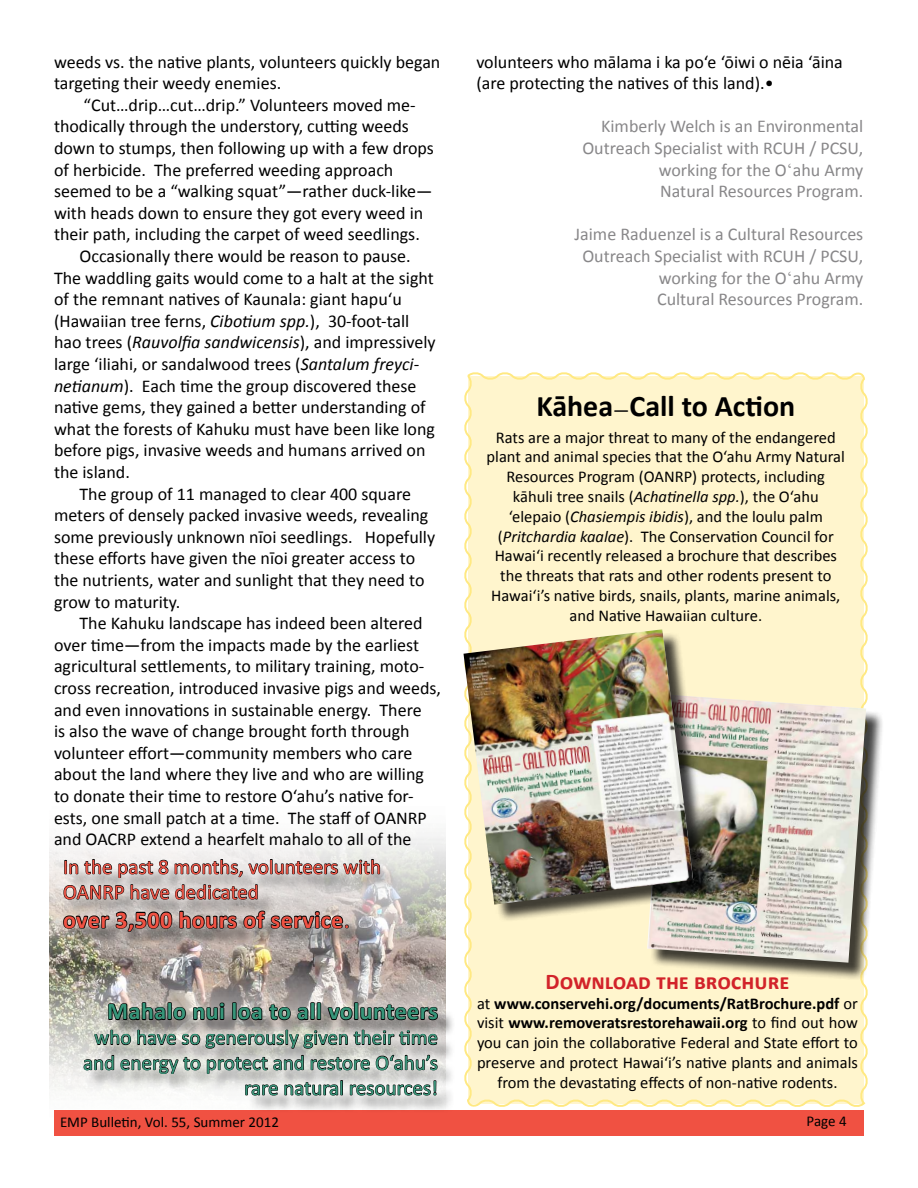
<style>
.page{position:relative;width:918px;height:1188px;background:#fff}
.page>*{position:absolute;margin:0;border:0;box-sizing:border-box;transform-origin:0 0}
.t1{font:700 30px "Calibri";color:#000}
.t2{font:700 24px "Calibri";color:#369579}
.t3{font:700 24px "Calibri";letter-spacing:.02em;color:#f05142}
.t4{font:700 22.5px "Calibri";color:#d2232a}
.t5{font:21px/25.2px "Calibri";color:#369579;text-align:right}
.t6{font:21px/25.2px "Calibri";color:#f05142}
.t7{font:18px/21.6px "Calibri";color:#000}
.t8{font:18px/21.6px "Calibri";color:#888789;text-align:right}
.t9{font:16.5px/19.8px "Calibri";color:#000;text-align:center}
.t10{font:15px "Calibri";color:#000}
.s1{font-style:italic}
.s2{font-weight:400}
.s3{font-family:"Times New Roman"}
.s4{font-weight:400;font-size:18px}
.s5{font-weight:700}
</style>
<div class="page">
<img style="left:50px;top:832px;width:396px;height:279px">
<div style="left:463px;top:372px;width:405px;height:735px;background:#fff5cd"></div>
<div style="left:54px;top:1111px;width:810px;height:25px;background:#f05142"></div>
<div style="left:649px;top:697px;width:235px;height:283px;background:#000;opacity:.75"></div>
<img style="left:647px;top:694px;width:219px;height:269px">
<div style="left:466px;top:632px;width:245px;height:290px;background:#000;opacity:.75"></div>
<img style="left:464px;top:629px;width:229px;height:276px">
<div style="left:86px;top:1004px;width:370px;height:109px;background:#000;opacity:.51"></div>
<svg style="left:94px;top:997px;width:345px;height:52px;background:#93908b"></svg>
<svg style="left:83px;top:1055px;width:31px;height:16px"></svg>
<svg style="left:120px;top:1057px;width:81px;height:17px"></svg>
<svg style="left:207px;top:1055px;width:97px;height:19px;background:#9b9c99"></svg>
<svg style="left:310px;top:1057px;width:60px;height:14px"></svg>
<svg style="left:376px;top:1055px;width:62px;height:16px"></svg>
<svg style="left:245px;top:1084px;width:33px;height:12px"></svg>
<svg style="left:284px;top:1080px;width:59px;height:16px"></svg>
<svg style="left:350px;top:1080px;width:87px;height:16px"></svg>
<div style="left:65px;top:862px;width:333px;height:87px;background:#000;opacity:.5"></div>
<svg style="left:64px;top:859px;width:48px;height:16px"></svg>
<svg style="left:118px;top:859px;width:262px;height:19px;background:#a6a4a2"></svg>
<svg style="left:63px;top:885px;width:61px;height:15px"></svg>
<svg style="left:130px;top:884px;width:128px;height:16px;background:#8c8887"></svg>
<svg style="left:62px;top:907px;width:287px;height:31px;background:#8c8683"></svg>
<p class="t7" style="left:54px;top:51px;width:388px">weeds vs. the native plants, volunteers quickly began targeting their weedy enemies.</p>
<p class="t7" style="left:84px;top:94px;width:334px">“Cut…drip…cut…drip.” Volunteers moved me-</p>
<p class="t7" style="left:54px;top:116px;width:356px">thodically through the understory, cutting weeds</p>
<p class="t7" style="left:54px;top:137px;width:382px">down to stumps, then following up with a few drops</p>
<p class="t7" style="left:54px;top:159px;width:341px">of herbicide. The preferred weeding approach</p>
<p class="t7" style="left:54px;top:180px;width:380px">seemed to be a “walking squat”—rather duck-like—</p>
<p class="t7" style="left:54px;top:202px;width:371px">with heads down to ensure they got every weed in</p>
<p class="t7" style="left:54px;top:224px;width:367px">their path, including the carpet of weed seedlings.</p>
<p class="t7" style="left:80px;top:245px;width:333px">Occasionally there would be reason to pause.</p>
<p class="t7" style="left:54px;top:267px;width:381px">The waddling gaits would come to a halt at the sight</p>
<p class="t7" style="left:54px;top:288px;width:349px">of the remnant natives of Kaunala: giant hapu‘u</p>
<p class="t7" style="left:54px;top:310px;width:357px">(Hawaiian tree ferns, <span class="s1">Cibotium spp.</span>), 30-foot-tall</p>
<p class="t7" style="left:54px;top:332px;width:383px">hao trees (<span class="s1">Rauvolfia sandwicensis</span>), and impressively</p>
<p class="t7" style="left:54px;top:353px;width:367px">large ‘iliahi, or sandalwood trees (<span class="s1">Santalum freyci-</span></p>
<p class="t7" style="left:54px;top:375px;width:364px"><span class="s1">netianum</span>). Each time the group discovered these</p>
<p class="t7" style="left:54px;top:396px;width:373px">native gems, they gained a better understanding of</p>
<p class="t7" style="left:54px;top:418px;width:382px">what the forests of Kahuku must have been like long</p>
<p class="t7" style="left:54px;top:440px;width:373px">before pigs, invasive weeds and humans arrived on</p>
<p class="t7" style="left:54px;top:461px;width:77px">the island.</p>
<p class="t7" style="left:80px;top:483px;width:333px">The group of 11 managed to clear 400 square</p>
<p class="t7" style="left:54px;top:504px;width:376px">meters of densely packed invasive weeds, revealing</p>
<p class="t7" style="left:54px;top:526px;width:383px">some previously unknown nīoi seedlings. Hopefully</p>
<p class="t7" style="left:54px;top:548px;width:363px">these efforts have given the nīoi greater access to</p>
<p class="t7" style="left:54px;top:569px;width:372px">the nutrients, water and sunlight that they need to</p>
<p class="t7" style="left:54px;top:591px;width:128px">grow to maturity.</p>
<p class="t7" style="left:80px;top:612px;width:345px">The Kahuku landscape has indeed been altered</p>
<p class="t7" style="left:54px;top:634px;width:367px">over time—from the impacts made by the earliest</p>
<p class="t7" style="left:54px;top:656px;width:372px">agricultural settlements, to military training, moto-</p>
<p class="t7" style="left:54px;top:677px;width:388px">cross recreation, introduced invasive pigs and weeds,</p>
<p class="t7" style="left:54px;top:699px;width:369px">and even innovations in sustainable energy. There</p>
<p class="t7" style="left:54px;top:720px;width:357px">is also the wave of change brought forth through</p>
<p class="t7" style="left:54px;top:742px;width:360px">volunteer effort—community members who care</p>
<p class="t7" style="left:54px;top:764px;width:371px">about the land where they live and who are willing</p>
<p class="t7" style="left:54px;top:785px;width:361px">to donate their time to restore O‘ahu’s native for-</p>
<p class="t7" style="left:54px;top:807px;width:374px">ests, one small patch at a time. The staff of OANRP</p>
<p class="t7" style="left:54px;top:828px;width:359px">and OACRP extend a hearfelt mahalo to all of the</p>
<p class="t6" style="left:63px;top:854px;width:320px">In the past 8 months, volunteers with<br>OANRP have dedicated</p>
<h2 class="t3" style="left:63px;top:904px;width:288px">over 3,500 hours of service<span class="s2">.</span></h2>
<h2 class="t2" style="left:107px;top:996px;width:332px">Mahalo nui loa to all volunteers</h2>
<p class="t5" style="left:83px;top:1025px;width:356px">who have so generously given their time and energy to protect and restore O‘ahu’s rare natural resources!</p>
<p class="t7" style="left:476px;top:51px;width:368px">volunteers who mālama i ka po‘e ‘ōiwi o nēia ‘āina (are protecting the natives of this land).•</p>
<p class="t8" style="left:582px;top:116px;width:282px">Kimberly Welch is an Environmental<br>Outreach Specialist with RCU H / PCSU, working for the O<span class="s3">‘</span>ahu Army<br>Natural Resources Program.</p>
<p class="t8" style="left:575px;top:224px;width:290px">Jaime Raduenzel is a Cultural Resources Outreach Specialist with RCU H / PCSU, working for the O<span class="s3">‘</span>ahu Army<br>Cultural Resources Program.</p>
<h1 class="t1" style="left:536px;top:386px;width:260px">Kāhea<span class="s4">—</span>Call to Action</h1>
<p class="t9" style="left:487px;top:427px;width:360px">Rats are a major threat to many of the endangered plant and animal species that the O‘ahu Army Natural Resources Program (OANRP) protects, including kāhuli tree snails (<span class="s1">Achatinella spp.</span>), the O‘ahu ‘elepaio (<span class="s1">Chasiempis ibidis</span>), and the loulu palm (<span class="s1">Pritchardia kaalae</span>). The Conservation Council for Hawai‘i recently released a brochure that describes the threats that rats and other rodents present to Hawai‘i’s native birds, snails, plants, marine animals, and Native Hawaiian culture.</p>
<p class="t4" style="left:546px;top:967px;width:245px">Download the brochure</p>
<p class="t9" style="left:477px;top:993px;width:383px">at <span class="s5">www.conservehi.org/documents/RatBrochure.pdf</span> or visit <span class="s5">www.removeratsrestorehawaii.org</span> to find out how you can join the collaborative Federal and State effort to preserve and protect Hawai‘i’s native plants and animals from the devastating effects of non-native rodents.</p>
<p class="t10" style="left:60px;top:1113px;width:220px">EMP Bulletin, Vol. 55, Summer 2012</p>
<p class="t10" style="left:807px;top:1112px;width:42px">Page 4</p>
</div>
